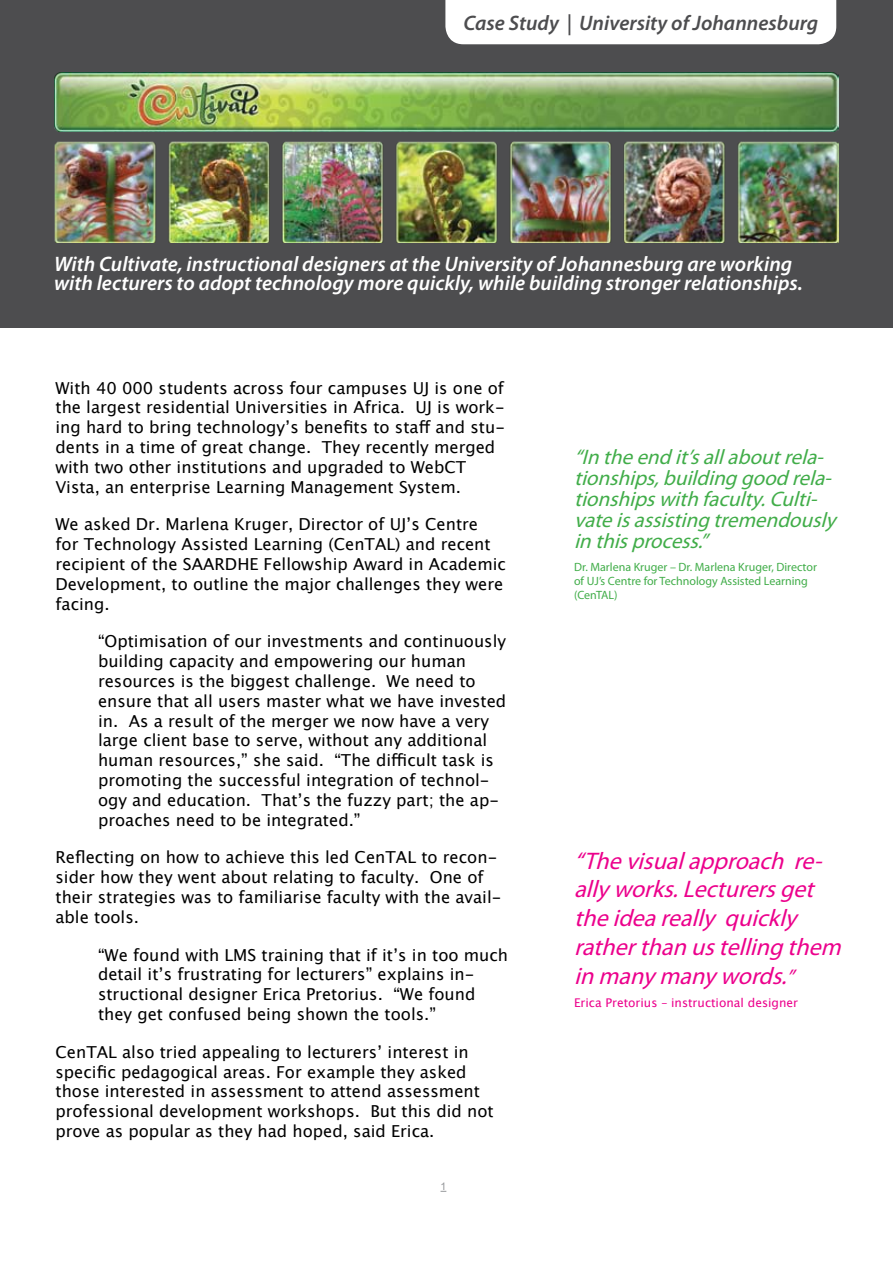
<style>
.page{position:relative;width:893px;height:1263px;background:#fff}
.page>*{position:absolute;margin:0;border:0;box-sizing:border-box;transform-origin:0 0}
.t1{font:italic 24px/28.8px "Myriad Pro";color:#ec008c}
.t2{font:italic 600 21px/19.5px "Myriad Pro";color:#fff}
.t3{font:italic 21px/21px "Myriad Pro";color:#41ad49}
.t4{font:italic 600 21px "Myriad Pro";color:#4d4d4f}
.t5{font:16.5px/19.8px "Lucida Grande";color:#000}
.t6{font:12px/14.4px "Myriad Pro";color:#41ad49}
.t7{font:12px "Lucida Grande";color:#ec008c}
.t8{font:10.5px "Arial";color:#95979a}
.s1{font-size:21px}
</style>
<div class="page">
<div style="left:0;top:0;width:893px;height:327px;background:#4d4d4f"></div>
<div style="left:445px;top:0;width:391px;height:44px;background:#fff"></div>
<img style="left:54px;top:72px;width:785px;height:59px">
<img style="left:54px;top:142px;width:785px;height:101px">
<p class="t4" style="left:463px;top:10px;width:356px">Case Study | University of Johannesburg</p>
<p class="t2" style="left:54px;top:254px;width:750px">With Cultivate, instructional designers at the University of Johannesburg are working with lecturers to adopt technology more quickly, while building stronger relationships.</p>
<p class="t5" style="left:56px;top:378px;width:451px">With 40 000 students across four campuses UJ is one of the largest residential Universities in Africa. UJ is work&shy;ing hard to bring technology’s benefits to staff and stu&shy;dents in a time of great change. They recently merged with two other institutions and upgraded to WebCT Vista, an enterprise Learning Management System.</p>
<p class="t5" style="left:56px;top:515px;width:452px">We asked Dr. Marlena Kruger, Director of UJ’s Centre<br>for Technology Assisted Learning (CenTAL) and recent recipient of the SAARDHE Fellowship Award in Academic Development, to outline the major challenges they were facing.</p>
<p class="t5" style="left:98px;top:632px;width:410px">“Optimisation of our investments and continuously building capacity and empowering our human resources is the biggest challenge. We need to ensure that all users master what we have invested in. As a result of the merger we now have a very large client base to serve, without any additional human resources,” she said. “The difficult task is promoting the successful integration of technol&shy;ogy and education. That’s the fuzzy part; the ap&shy;proaches need to be integrated.”</p>
<p class="t5" style="left:55px;top:848px;width:447px">Reflecting on how to achieve this led CenTAL to recon&shy;sider how they went about relating to faculty. One of their strategies was to familiarise faculty with the avail&shy;able tools.</p>
<p class="t5" style="left:98px;top:945px;width:412px">“We found with LMS training that if it’s in too much detail it’s frustrating for lecturers” explains in&shy;structional designer Erica Pretorius. “We found they get confused being shown the tools.”</p>
<p class="t5" style="left:55px;top:1042px;width:440px">CenTAL also tried appealing to lecturers’ interest in specific pedagogical areas. For example they asked those interested in assessment to attend assessment professional development workshops. But this did not prove as popular as they had hoped, said Erica.</p>
<p class="t8" style="left:441px;top:1179px;width:7px">1</p>
<p class="t3" style="left:574px;top:446px;width:269px">“Intheendit’sallaboutrela&shy;tionships,buildinggoodrela&shy;tionshipswithfaculty.Culti&shy;vateisassistingtremendously inthisprocess.”</p>
<p class="t6" style="left:574px;top:559px;width:244px">Dr. Marlena Kruger – Dr. Marlena Kruger, Director of UJ’s Centre for Technology Assisted Learning (CenTAL)</p>
<h1 class="t1" style="left:574px;top:846px;width:276px">“Thevisualapproach re&shy;allyworks.Lecturersget theideareally quickly ratherthanustellingthem inmanymanywords.<span class="s1">”</span></h1>
<p class="t7" style="left:574px;top:995px;width:226px">Erica Pretorius – instructional designer</p>
</div>
